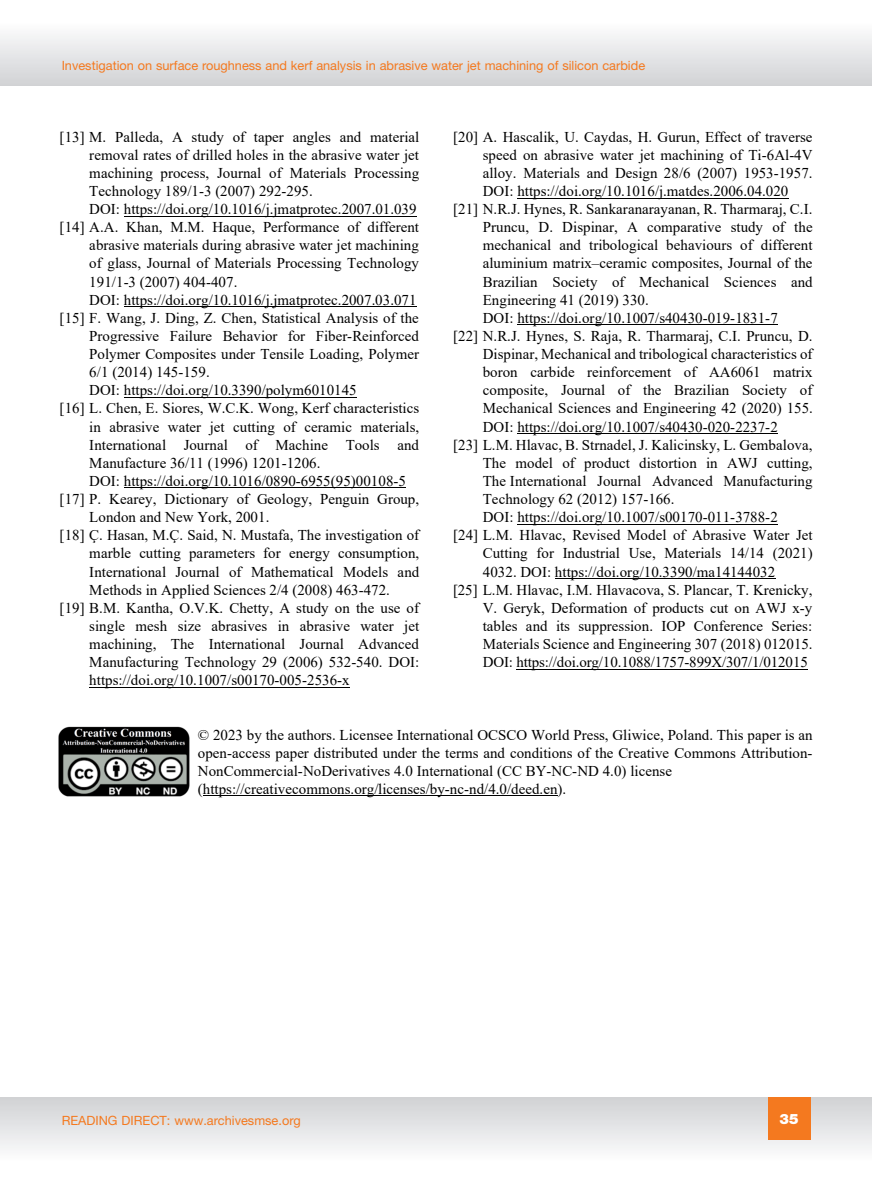
<style>
.page{position:relative;width:872px;height:1191px;background:#fff}
.page>*{position:absolute;margin:0;border:0;box-sizing:border-box;transform-origin:0 0}
.t1{font:15px/18.1px "Times New Roman";letter-spacing:.005em;color:#000}
.t2{font:900 14.25px "Helvetica Neue LT Pro";color:#fff}
.t3{font:12.75px "Helvetica Neue LT Pro";color:#f4791f}
</style>
<div class="page">
<svg style="left:0;top:35px;width:872px;height:50px"></svg>
<svg style="left:0;top:1097px;width:872px;height:52px"></svg>
<div style="left:767px;top:1097px;width:43px;height:43px;background:#f4791f"></div>
<hr style="left:124px;top:216px;width:293px;height:1px;background:#000">
<hr style="left:124px;top:306px;width:293px;height:1px;background:#000">
<hr style="left:124px;top:397px;width:233px;height:1px;background:#000">
<hr style="left:124px;top:487px;width:282px;height:1px;background:#000">
<hr style="left:89px;top:687px;width:260px;height:1px;background:#000">
<hr style="left:517px;top:198px;width:271px;height:1px;background:#000">
<hr style="left:517px;top:324px;width:260px;height:1px;background:#000">
<hr style="left:517px;top:433px;width:260px;height:1px;background:#000">
<hr style="left:517px;top:524px;width:260px;height:1px;background:#000">
<hr style="left:555px;top:578px;width:220px;height:1px;background:#000">
<hr style="left:516px;top:669px;width:291px;height:1px;background:#000">
<hr style="left:203px;top:795px;width:354px;height:1px;background:#000">
<img style="left:59px;top:726px;width:130px;height:71px">
<p class="t3" style="left:62px;top:57px;width:585px">Investigation on surface roughness and kerf analysis in abrasive water jet machining of silicon carbide</p>
<p class="t1" style="left:60px;top:127px;width:361px">[13] M. Palleda, A study of taper angles and material</p>
<p class="t1" style="left:89px;top:145px;width:331px">removal rates of drilled holes in the abrasive water jet</p>
<p class="t1" style="left:89px;top:163px;width:331px">machining process, Journal of Materials Processing</p>
<p class="t1" style="left:89px;top:181px;width:225px">Technology 189/1-3 (2007) 292-295.</p>
<p class="t1" style="left:89px;top:199px;width:329px">DOI: https://doi.org/10.1016/j.jmatprotec.2007.01.039</p>
<p class="t1" style="left:60px;top:218px;width:361px">[14] A.A. Khan, M.M. Haque, Performance of different</p>
<p class="t1" style="left:89px;top:236px;width:331px">abrasive materials during abrasive water jet machining</p>
<p class="t1" style="left:89px;top:254px;width:331px">of glass, Journal of Materials Processing Technology</p>
<p class="t1" style="left:89px;top:272px;width:150px">191/1-3 (2007) 404-407.</p>
<p class="t1" style="left:89px;top:290px;width:329px">DOI: https://doi.org/10.1016/j.jmatprotec.2007.03.071</p>
<p class="t1" style="left:60px;top:308px;width:361px">[15] F. Wang, J. Ding, Z. Chen, Statistical Analysis of the</p>
<p class="t1" style="left:89px;top:326px;width:331px">Progressive Failure Behavior for Fiber-Reinforced</p>
<p class="t1" style="left:89px;top:344px;width:331px">Polymer Composites under Tensile Loading, Polymer</p>
<p class="t1" style="left:89px;top:363px;width:122px">6/1 (2014) 145-159.</p>
<p class="t1" style="left:89px;top:381px;width:269px">DOI: https://doi.org/10.3390/polym6010145</p>
<p class="t1" style="left:60px;top:399px;width:361px">[16] L. Chen, E. Siores, W.C.K. Wong, Kerf characteristics</p>
<p class="t1" style="left:89px;top:417px;width:331px">in abrasive water jet cutting of ceramic materials,</p>
<p class="t1" style="left:89px;top:435px;width:331px">International Journal of Machine Tools and</p>
<p class="t1" style="left:89px;top:453px;width:233px">Manufacture 36/11 (1996) 1201-1206.</p>
<p class="t1" style="left:89px;top:471px;width:318px">DOI: https://doi.org/10.1016/0890-6955(95)00108-5</p>
<p class="t1" style="left:60px;top:489px;width:361px">[17] P. Kearey, Dictionary of Geology, Penguin Group,</p>
<p class="t1" style="left:89px;top:507px;width:182px">London and New York, 2001.</p>
<p class="t1" style="left:60px;top:525px;width:361px">[18] Ç. Hasan, M.Ç. Said, N. Mustafa, The investigation of</p>
<p class="t1" style="left:89px;top:544px;width:331px">marble cutting parameters for energy consumption,</p>
<p class="t1" style="left:89px;top:562px;width:331px">International Journal of Mathematical Models and</p>
<p class="t1" style="left:89px;top:580px;width:302px">Methods in Applied Sciences 2/4 (2008) 463-472.</p>
<p class="t1" style="left:60px;top:598px;width:361px">[19] B.M. Kantha, O.V.K. Chetty, A study on the use of</p>
<p class="t1" style="left:89px;top:616px;width:331px">single mesh size abrasives in abrasive water jet</p>
<p class="t1" style="left:89px;top:634px;width:331px">machining, The International Journal Advanced</p>
<p class="t1" style="left:89px;top:652px;width:331px">Manufacturing Technology 29 (2006) 532-540. DOI:</p>
<p class="t1" style="left:89px;top:670px;width:262px">https://doi.org/10.1007/s00170-005-2536-x</p>
<p class="t1" style="left:453px;top:127px;width:361px">[20] A. Hascalik, U. Caydas, H. Gurun, Effect of traverse</p>
<p class="t1" style="left:483px;top:145px;width:331px">speed on abrasive water jet machining of Ti-6Al-4V</p>
<p class="t1" style="left:483px;top:163px;width:331px">alloy. Materials and Design 28/6 (2007) 1953-1957.</p>
<p class="t1" style="left:483px;top:181px;width:307px">DOI: https://doi.org/10.1016/j.matdes.2006.04.020</p>
<p class="t1" style="left:453px;top:199px;width:361px">[21] N.R.J. Hynes, R. Sankaranarayanan, R. Tharmaraj, C.I.</p>
<p class="t1" style="left:483px;top:218px;width:331px">Pruncu, D. Dispinar, A comparative study of the</p>
<p class="t1" style="left:483px;top:236px;width:331px">mechanical and tribological behaviours of different</p>
<p class="t1" style="left:483px;top:254px;width:331px">aluminium matrix–ceramic composites, Journal of the</p>
<p class="t1" style="left:483px;top:272px;width:331px">Brazilian Society of Mechanical Sciences and</p>
<p class="t1" style="left:483px;top:290px;width:167px">Engineering 41 (2019) 330.</p>
<p class="t1" style="left:483px;top:308px;width:296px">DOI: https://doi.org/10.1007/s40430-019-1831-7</p>
<p class="t1" style="left:453px;top:326px;width:361px">[22] N.R.J. Hynes, S. Raja, R. Tharmaraj, C.I. Pruncu, D.</p>
<p class="t1" style="left:483px;top:344px;width:331px">Dispinar, Mechanical and tribological characteristics of</p>
<p class="t1" style="left:483px;top:363px;width:331px">boron carbide reinforcement of AA6061 matrix</p>
<p class="t1" style="left:483px;top:381px;width:331px">composite, Journal of the Brazilian Society of</p>
<p class="t1" style="left:483px;top:399px;width:332px">Mechanical Sciences and Engineering 42 (2020) 155.</p>
<p class="t1" style="left:483px;top:417px;width:296px">DOI: https://doi.org/10.1007/s40430-020-2237-2</p>
<p class="t1" style="left:453px;top:435px;width:361px">[23] L.M. Hlavac, B. Strnadel, J. Kalicinsky, L. Gembalova,</p>
<p class="t1" style="left:483px;top:453px;width:331px">The model of product distortion in AWJ cutting,</p>
<p class="t1" style="left:483px;top:471px;width:331px">The International Journal Advanced Manufacturing</p>
<p class="t1" style="left:483px;top:489px;width:193px">Technology 62 (2012) 157-166.</p>
<p class="t1" style="left:483px;top:507px;width:296px">DOI: https://doi.org/10.1007/s00170-011-3788-2</p>
<p class="t1" style="left:453px;top:525px;width:361px">[24] L.M. Hlavac, Revised Model of Abrasive Water Jet</p>
<p class="t1" style="left:483px;top:544px;width:331px">Cutting for Industrial Use, Materials 14/14 (2021)</p>
<p class="t1" style="left:483px;top:562px;width:294px">4032. DOI: https://doi.org/10.3390/ma14144032</p>
<p class="t1" style="left:453px;top:580px;width:361px">[25] L.M. Hlavac, I.M. Hlavacova, S. Plancar, T. Krenicky,</p>
<p class="t1" style="left:483px;top:598px;width:331px">V. Geryk, Deformation of products cut on AWJ x-y</p>
<p class="t1" style="left:483px;top:616px;width:331px">tables and its suppression. IOP Conference Series:</p>
<p class="t1" style="left:483px;top:634px;width:331px">Materials Science and Engineering 307 (2018) 012015.</p>
<p class="t1" style="left:483px;top:652px;width:326px">DOI: https://doi.org/10.1088/1757-899X/307/1/012015</p>
<p class="t1" style="left:198px;top:725px;width:616px">© 2023 by the authors. Licensee International OCSCO World Press, Gliwice, Poland. This paper is an open-access paper distributed under the terms and conditions of the Creative Commons Attribution-NonCommercial-NoDerivatives 4.0 International (CC BY-NC-ND 4.0) license (https://creativecommons.org/licenses/by-nc-nd/4.0/deed.en).</p>
<p class="t3" style="left:62px;top:1112px;width:241px">READING DIRECT: www.archivesmse.org</p>
<p class="t2" style="left:779px;top:1110px;width:21px">35</p>
</div>
